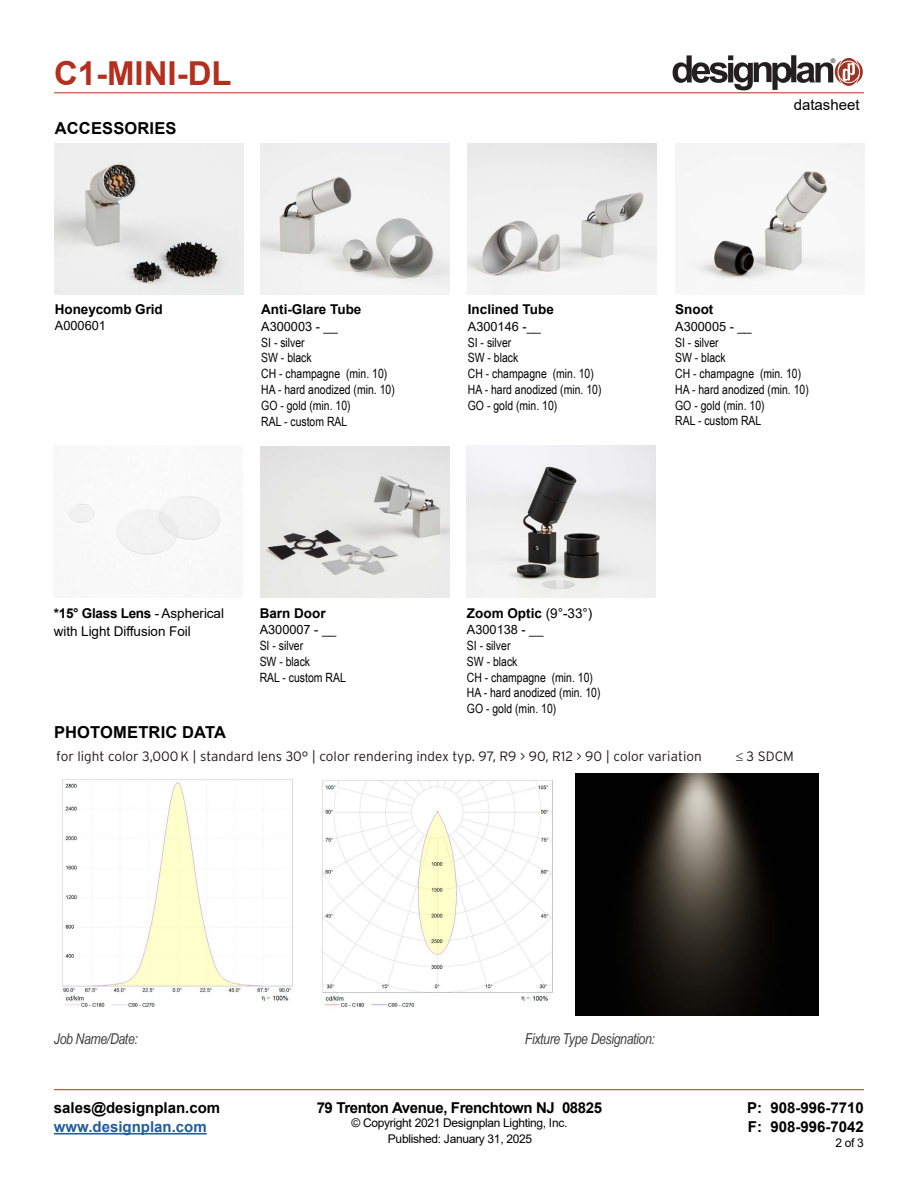
<style>
.page{position:relative;width:918px;height:1188px;background:#fff}
.page>*{position:absolute;margin:0;border:0;box-sizing:border-box;transform-origin:0 0}
.t1{font:700 33px "Arial";color:#b32f1e}
.t2{font:700 16.5px "Arial";letter-spacing:.01em;color:#000}
.t3{font:700 15px/19.5px "Arial";color:#000}
.t4{font:italic 15px "Arial Narrow";letter-spacing:-.025em;color:#414042}
.t5{font:700 15px "Arial";letter-spacing:-.025em;color:#000}
.t6{font:700 15px "Arial";color:#215e9e}
.t7{font:15px "Arial";color:#000}
.t8{font:300 13.5px "Interstate";color:#1f191a}
.t9{font:700 13.5px "Arial";color:#000}
.t10{font:13.5px/18px "Arial";letter-spacing:-.005em;color:#000}
.t11{font:13.5px "Interstate";color:#1f191a}
.t12{font:12.75px/15.8px "Arial Narrow";color:#000}
.t13{font:12.75px "Arial";color:#000}
.t14{font:12px "Arial";letter-spacing:-.025em;color:#000}
.t15{font:6.3px "Helvetica";color:#231f20}
.s1{font-weight:700}
.s2{font-weight:400}
</style>
<div class="page">
<hr style="left:54px;top:93px;width:810px;height:1px;background:#b32f1e">
<hr style="left:54px;top:1089px;width:810px;height:1px;background:#b32f1e">
<hr style="left:54px;top:1133px;width:153px;height:2px;background:#215e9e">
<svg style="left:673px;top:55px;width:190px;height:35px"></svg>
<img style="left:576px;top:774px;width:243px;height:242px">
<img style="left:62px;top:780px;width:231px;height:227px">
<img style="left:322px;top:780px;width:231px;height:227px">
<img style="left:675px;top:143px;width:189px;height:138px">
<img style="left:54px;top:143px;width:189px;height:151px">
<img style="left:261px;top:144px;width:189px;height:151px">
<img style="left:468px;top:144px;width:189px;height:151px">
<img style="left:68px;top:496px;width:164px;height:91px">
<img style="left:467px;top:446px;width:189px;height:151px">
<img style="left:261px;top:446px;width:189px;height:151px">
<h1 class="t1" style="left:54px;top:50px;width:179px">C1-MINI-DL</h1>
<p class="t15" style="left:831px;top:57px;width:6px">®</p>
<p class="t2" style="left:55px;top:116px;width:123px">ACCESSORIES</p>
<p class="t7" style="left:794px;top:95px;width:67px">datasheet</p>
<p class="t9" style="left:55px;top:299px;width:109px">Honeycomb Grid</p>
<p class="t13" style="left:55px;top:317px;width:53px">A000601</p>
<p class="t9" style="left:261px;top:300px;width:102px">Anti-Glare Tube</p>
<p class="t13" style="left:261px;top:318px;width:78px">A300003 - __</p>
<p class="t12" style="left:261px;top:334px;width:135px">SI - silver<br>SW - black<br>CH - champagne (min. 10)<br>HA - hard anodized (min. 10)<br>GO - gold (min. 10)<br>RAL - custom RAL</p>
<p class="t9" style="left:468px;top:300px;width:88px">Inclined Tube</p>
<p class="t13" style="left:468px;top:318px;width:75px">A300146 -__</p>
<p class="t12" style="left:468px;top:334px;width:135px">SI - silver<br>SW - black<br>CH - champagne (min. 10)<br>HA - hard anodized (min. 10)<br>GO - gold (min. 10)</p>
<p class="t9" style="left:260px;top:603px;width:68px">Barn Door</p>
<p class="t13" style="left:260px;top:621px;width:78px">A300007 - __</p>
<p class="t12" style="left:260px;top:637px;width:88px">SI - silver<br>SW - black<br>RAL - custom RAL</p>
<p class="t10" style="left:54px;top:604px;width:172px"><span class="s1">*15° Glass Lens</span> - Aspherical with Light Diffusion Foil</p>
<p class="t9" style="left:467px;top:604px;width:127px">Zoom Optic <span class="s2">(9°-33°)</span></p>
<p class="t13" style="left:467px;top:621px;width:78px">A300138 - __</p>
<p class="t12" style="left:467px;top:637px;width:135px">SI - silver<br>SW - black<br>CH - champagne (min. 10)<br>HA - hard anodized (min. 10)<br>GO - gold (min. 10)</p>
<p class="t9" style="left:675px;top:300px;width:40px">Snoot</p>
<p class="t13" style="left:675px;top:318px;width:78px">A300005 - __</p>
<p class="t12" style="left:675px;top:334px;width:135px">SI - silver<br>SW - black<br>CH - champagne (min. 10)<br>HA - hard anodized (min. 10)<br>GO - gold (min. 10)<br>RAL - custom RAL</p>
<p class="t2" style="left:54px;top:721px;width:174px">PHOTOMETRIC DATA</p>
<p class="t11" style="left:56px;top:726px;width:75px">photometry</p>
<p class="t8" style="left:56px;top:749px;width:647px">for light color 3,000K | standard lens 30° | color rendering index typ. 97, R9 &gt; 90, R12 &gt; 90 | color variation</p>
<p class="t8" style="left:736px;top:749px;width:60px">≤ 3 SDCM</p>
<p class="t4" style="left:54px;top:1028px;width:85px">Job Name/Date:</p>
<p class="t4" style="left:525px;top:1029px;width:132px">Fixture Type Designation:</p>
<p class="t3" style="left:54px;top:1098px;width:168px">sales@designplan.com</p>
<p class="t6" style="left:54px;top:1116px;width:154px">www.designplan.com</p>
<p class="t5" style="left:317px;top:1097px;width:287px">79 Trenton Avenue, Frenchtown NJ 08825</p>
<p class="t14" style="left:351px;top:1115px;width:217px">© Copyright 2021 Designplan Lighting, Inc.</p>
<p class="t3" style="left:747px;top:1098px;width:118px">P: 908-996-7710<br>F: 908-996-7042</p>
<p class="t14" style="left:388px;top:1130px;width:146px">Published: January 31, 2025</p>
<p class="t14" style="left:835px;top:1135px;width:30px">2 of 3</p>
</div>
